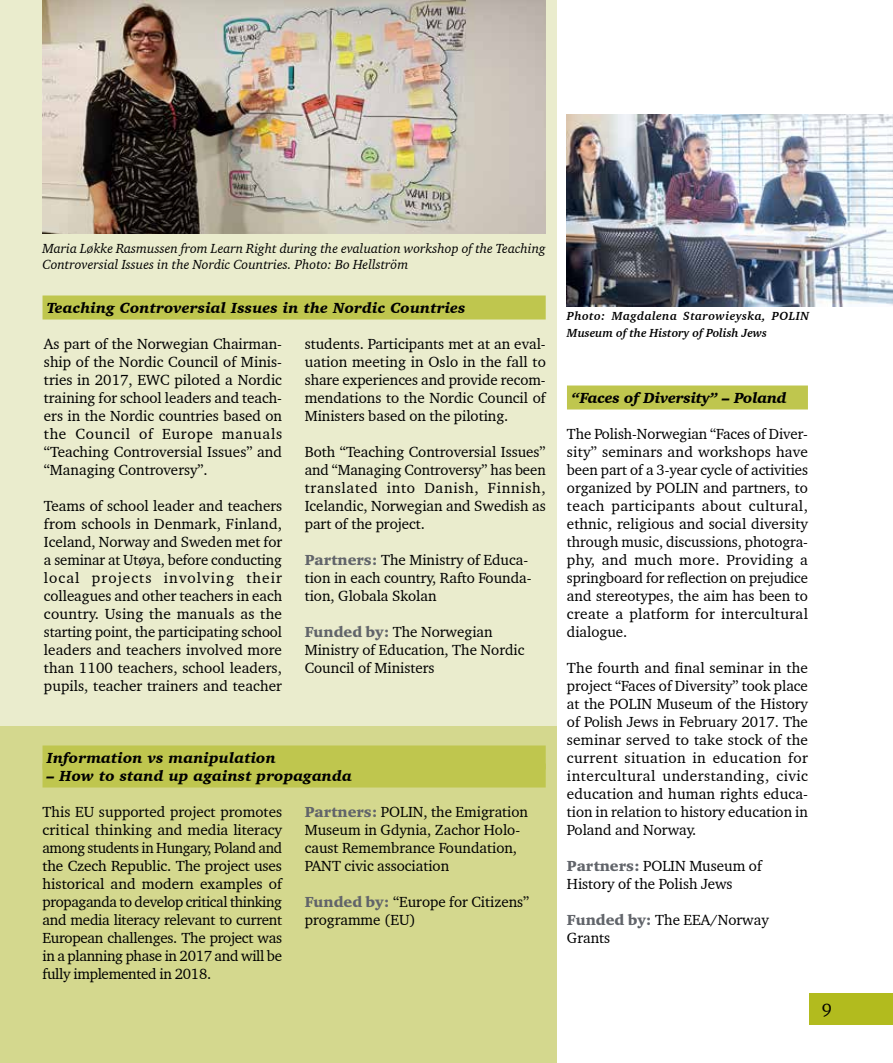
<style>
.page{position:relative;width:893px;height:1063px;background:#fff}
.page>*{position:absolute;margin:0;border:0;box-sizing:border-box;transform-origin:0 0}
.t1{font:18px "Charter BT Pro";color:#000}
.t2{font:15px/18px "Charter BT Pro";color:#000;text-align:justify}
.t3{font:italic 900 15px "Charter BT Pro";letter-spacing:.01em;color:#000}
.t4{font:italic 900 15px "Charter BT Pro";letter-spacing:-.01em;color:#000}
.t5{font:italic 13.5px/16.5px "Charter BT Pro";color:#000}
.t6{font:italic 700 12px/16.5px "Charter BT Pro";letter-spacing:.03em;color:#000}
.s1{font-family:"Charter ITC Pro";font-weight:900;color:#61646a}
</style>
<div class="page">
<div style="left:0;top:0;width:556px;height:763px;background:#eaeccd"></div>
<div style="left:0;top:727px;width:556px;height:336px;background:#d4d88e"></div>
<div style="left:43px;top:296px;width:503px;height:24px;background:#bfc64e"></div>
<img style="left:43px;top:0;width:503px;height:234px">
<img style="left:567px;top:115px;width:326px;height:192px">
<div style="left:567px;top:386px;width:241px;height:24px;background:#bfc64e"></div>
<div style="left:43px;top:746px;width:503px;height:24px;background:#bfc64e"></div>
<div style="left:43px;top:764px;width:503px;height:24px;background:#bfc64e"></div>
<div style="left:809px;top:993px;width:84px;height:32px;background:#b2bb1e"></div>
<p class="t5" style="left:43px;top:240px;width:505px">Maria Løkke Rasmussen from Learn Right during the evaluation workshop of the Teaching<br>Controversial Issues in the Nordic Countries. Photo: Bo Hellström</p>
<p class="t3" style="left:47px;top:298px;width:420px">Teaching Controversial Issues in the Nordic Countries</p>
<p class="t2" style="left:44px;top:334px;width:240px">As part of the Norwegian Chairman&shy;ship of the Nordic Council of Minis&shy;tries in 2017, EWC piloted a Nordic training for school leaders and teach&shy;ers in the Nordic countries based on the Council of Europe manuals “Teaching Controversial Issues” and “Managing Controversy”.</p>
<p class="t2" style="left:44px;top:496px;width:240px">Teams of school leader and teachers from schools in Denmark, Finland, Iceland, Norway and Sweden met for a seminar at Utøya, before conducting local projects involving their colleagues and other teachers in each country. Using the manuals as the starting point, the participating school leaders and teachers involved more than 1100 teachers, school leaders, pupils, teacher trainers and teacher</p>
<p class="t2" style="left:305px;top:334px;width:243px">students. Participants met at an eval&shy;uation meeting in Oslo in the fall to share experiences and provide recom&shy;mendations to the Nordic Council of Ministers based on the piloting.</p>
<p class="t2" style="left:305px;top:442px;width:243px">Both “Teaching Controversial Issues” and “Managing Controversy” has been translated into Danish, Finnish, Icelandic, Norwegian and Swedish as part of the project.</p>
<p class="t2" style="left:305px;top:550px;width:228px;text-align:left"><span class="s1">Partners:</span> The Ministry of Educa&shy;tion in each country, Rafto Founda&shy;tion, Globala Skolan</p>
<p class="t2" style="left:305px;top:622px;width:221px;text-align:left"><span class="s1">Funded by:</span> The Norwegian<br>Ministry of Education, The Nordic<br>Council of Ministers</p>
<p class="t3" style="left:47px;top:748px;width:231px">Information vs manipulation</p>
<p class="t3" style="left:47px;top:766px;width:307px">– How to stand up against propaganda</p>
<p class="t2" style="left:43px;top:802px;width:241px">This EU supported project promotes critical thinking and media literacy among students in Hungary, Poland and the Czech Republic. The project uses historical and modern examples of propaganda to develop critical thinking and media literacy relevant to current European challenges. The project was in a planning phase in 2017 and will be fully implemented in 2018.</p>
<p class="t2" style="left:305px;top:802px;width:225px;text-align:left"><span class="s1">Partners:</span> POLIN, the Emigration<br>Museum in Gdynia, Zachor Holo&shy;caust Remembrance Foundation,<br>PANT civic association</p>
<p class="t2" style="left:305px;top:892px;width:226px"><span class="s1">Funded by:</span> “Europe for Citizens” programme (EU)</p>
<p class="t6" style="left:567px;top:308px;width:244px">Photo: Magdalena Starowieyska, POLIN<br>Museum of the History of Polish Jews</p>
<p class="t4" style="left:571px;top:388px;width:217px">“Faces of Diversity” – Poland</p>
<p class="t2" style="left:567px;top:424px;width:243px">The Polish-Norwegian “Faces of Diver&shy;sity” seminars and workshops have been part of a 3-year cycle of activities organized by POLIN and partners, to teach participants about cultural, ethnic, religious and social diversity through music, discussions, photogra&shy;phy, and much more. Providing a springboard for reflection on prejudice and stereotypes, the aim has been to create a platform for intercultural dialogue.</p>
<p class="t2" style="left:567px;top:658px;width:243px">The fourth and final seminar in the project “Faces of Diversity” took place at the POLIN Museum of the History of Polish Jews in February 2017. The seminar served to take stock of the current situation in education for intercultural understanding, civic education and human rights educa&shy;tion in relation to history education in Poland and Norway.</p>
<p class="t2" style="left:567px;top:856px;width:196px"><span class="s1">Partners:</span> POLIN Museum of<br>History of the Polish Jews</p>
<p class="t2" style="left:567px;top:910px;width:203px"><span class="s1">Funded by:</span> The EEA/Norway<br>Grants</p>
<p class="t1" style="left:822px;top:998px;width:12px">9</p>
</div>
